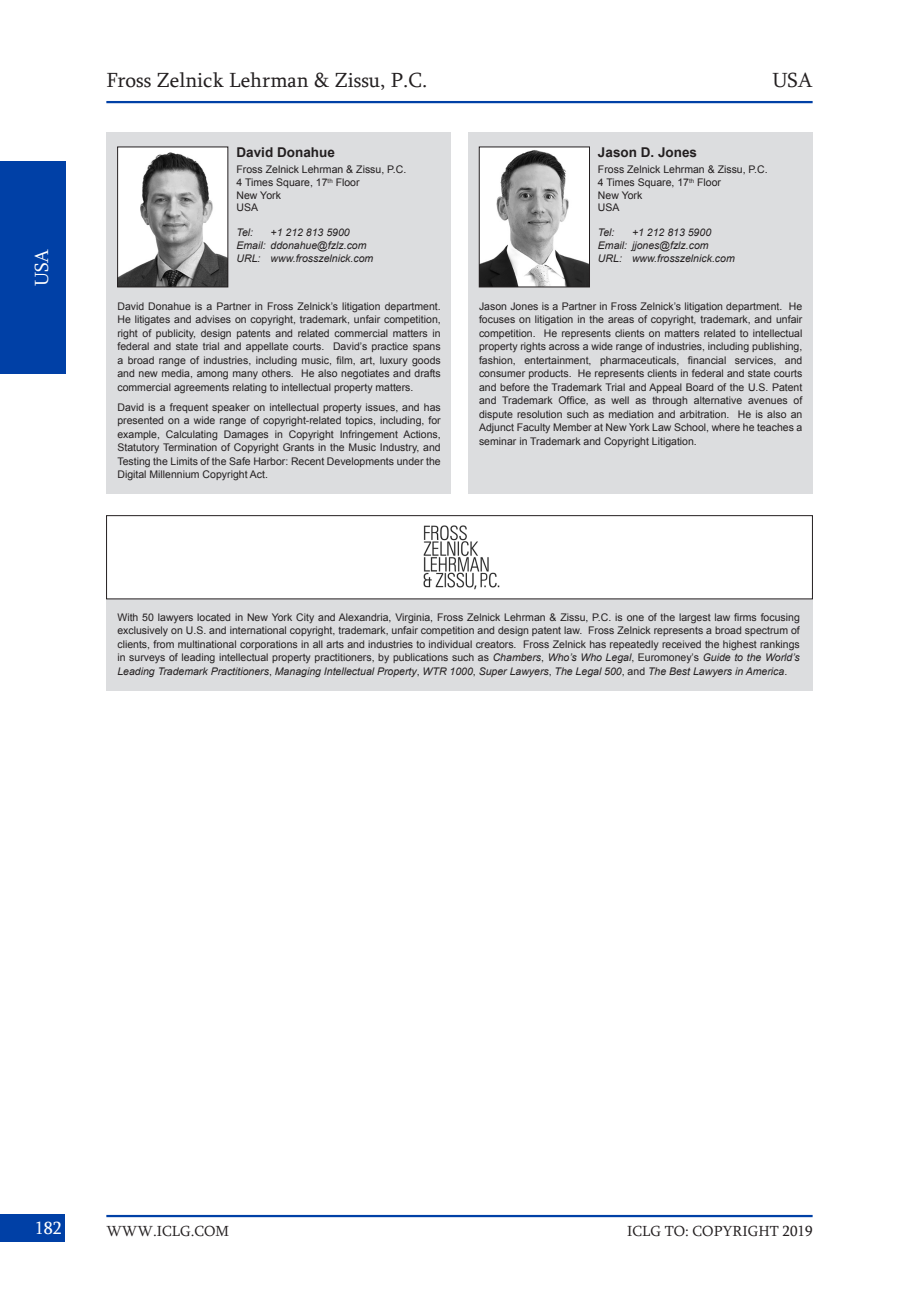
<style>
.page{position:relative;width:919px;height:1289px;background:#fff}
.page>*{position:absolute;margin:0;border:0;box-sizing:border-box;transform-origin:0 0}
.Top_-_Folio_left{font:21px "Sylfaen";color:#231f20}
.Top_-_Folio_right{font:21px "Sylfaen";color:#231f20}
.Country_tab{font:19.5px "Sylfaen";color:#fff}
.t1{font:18px "Sylfaen";color:#fff}
.t2{font:15px "Sylfaen";color:#231f20}
.BS_-_Author_name{font:700 13.5px "Arial";color:#231f20}
.BS_-_Author_Bio{font:10.5px/13.5px "Arial";color:#231f20;text-align:justify}
.BS_-_Company_details{font:10.5px/13.5px "Arial";color:#231f20;text-align:justify}
.BS_-_Author_Address{font:10.5px "Arial";color:#231f20}
.BS_-_Contact_details{font:italic 10.5px "Arial";color:#231f20}
.s1{font-style:italic}
</style>
<div class="page">
<div style="left:0;top:1214px;width:65px;height:28px;background:#0040a6"></div>
<hr style="left:106px;top:1214px;width:706px;height:3px;background:#0040a6">
<hr style="left:106px;top:101px;width:706px;height:2px;background:#0040a6">
<div style="left:106px;top:599px;width:706px;height:92px;background:#dcdddf"></div>
<img style="left:423px;top:525px;width:77px;height:65px">
<div style="left:106px;top:515px;width:706px;height:84px;border:1px solid #231f20"></div>
<div style="left:106px;top:132px;width:345px;height:361px;background:#dcdddf"></div>
<div style="left:468px;top:132px;width:344px;height:361px;background:#dcdddf"></div>
<img style="left:119px;top:149px;width:107px;height:136px">
<div style="left:117px;top:147px;width:111px;height:140px;border:1px solid #231f20"></div>
<img style="left:481px;top:149px;width:106px;height:136px">
<div style="left:479px;top:147px;width:110px;height:140px;border:1px solid #231f20"></div>
<div style="left:0;top:161px;width:66px;height:213px;background:#0040a6"></div>
<p class="Country_tab" style="left:29px;top:286px;width:39px;rotate:-90deg">USA</p>
<p class="Top_-_Folio_left" style="left:106px;top:66px;width:322px">Fross Zelnick Lehrman &amp; Zissu, P.C.</p>
<p class="Top_-_Folio_right" style="left:772px;top:66px;width:42px">USA</p>
<p class="BS_-_Author_name" style="left:236px;top:143px;width:100px">David Donahue</p>
<p class="BS_-_Author_Address" style="left:236px;top:163px;width:171px">Fross Zelnick Lehrman &amp; Zissu, P.C.</p>
<p class="BS_-_Author_Address" style="left:236px;top:175px;width:124px">4 Times Square, 17<sup>th</sup> Floor</p>
<p class="BS_-_Author_Address" style="left:236px;top:188px;width:46px">New York</p>
<p class="BS_-_Author_Address" style="left:236px;top:201px;width:23px">USA</p>
<p class="BS_-_Contact_details" style="left:236px;top:226px;width:18px">Tel:</p>
<p class="BS_-_Contact_details" style="left:270px;top:226px;width:81px">+1 212 813 5900</p>
<p class="BS_-_Contact_details" style="left:236px;top:238px;width:131px">Email: ddonahue@fzlz.com</p>
<p class="BS_-_Contact_details" style="left:236px;top:251px;width:138px">URL: www.frosszelnick.com</p>
<p class="BS_-_Author_Bio" style="left:117px;top:299px;width:325px">David Donahue is a Partner in Fross Zelnick’s litigation department.<br>He litigates and advises on copyright, trademark, unfair competition, right of publicity, design patents and related commercial matters in federal and state trial and appellate courts. David’s practice spans a broad range of industries, including music, film, art, luxury goods and new media, among many others. He also negotiates and drafts commercial agreements relating to intellectual property matters.</p>
<p class="BS_-_Author_Bio" style="left:117px;top:400px;width:325px">David is a frequent speaker on intellectual property issues, and has presented on a wide range of copyright-related topics, including, for example, Calculating Damages in Copyright Infringement Actions, Statutory Termination of Copyright Grants in the Music Industry, and Testing the Limits of the Safe Harbor: Recent Developments under the Digital Millennium Copyright Act.</p>
<p class="BS_-_Author_name" style="left:598px;top:143px;width:101px">Jason D. Jones</p>
<p class="BS_-_Author_Address" style="left:598px;top:163px;width:171px">Fross Zelnick Lehrman &amp; Zissu, P.C.</p>
<p class="BS_-_Author_Address" style="left:598px;top:175px;width:124px">4 Times Square, 17<sup>th</sup> Floor</p>
<p class="BS_-_Author_Address" style="left:598px;top:188px;width:46px">New York</p>
<p class="BS_-_Author_Address" style="left:598px;top:201px;width:23px">USA</p>
<p class="BS_-_Contact_details" style="left:598px;top:226px;width:18px">Tel:</p>
<p class="BS_-_Contact_details" style="left:632px;top:226px;width:81px">+1 212 813 5900</p>
<p class="BS_-_Contact_details" style="left:598px;top:238px;width:112px">Email: jjones@fzlz.com</p>
<p class="BS_-_Contact_details" style="left:598px;top:251px;width:138px">URL: www.frosszelnick.com</p>
<p class="BS_-_Author_Bio" style="left:479px;top:299px;width:325px">Jason Jones is a Partner in Fross Zelnick’s litigation department. He focuses on litigation in the areas of copyright, trademark, and unfair competition. He represents clients on matters related to intellectual property rights across a wide range of industries, including publishing, fashion, entertainment, pharmaceuticals, financial services, and consumer products. He represents clients in federal and state courts and before the Trademark Trial and Appeal Board of the U.S. Patent and Trademark Office, as well as through alternative avenues of dispute resolution such as mediation and arbitration. He is also an Adjunct Faculty Member at New York Law School, where he teaches a seminar in Trademark and Copyright Litigation.</p>
<p class="BS_-_Company_details" style="left:117px;top:610px;width:684px">With 50 lawyers located in New York City and Alexandria, Virginia, Fross Zelnick Lehrman &amp; Zissu, P.C. is one of the largest law firms focusing exclusively on U.S. and international copyright, trademark, unfair competition and design patent law. Fross Zelnick represents a broad spectrum of clients, from multinational corporations in all arts and industries to individual creators. Fross Zelnick has repeatedly received the highest rankings in surveys of leading intellectual property practitioners, by publications such as <span class="s1">Chambers</span>, <span class="s1">Who’s Who Legal</span>, Euromoney’s <span class="s1">Guide to the World’s Leading Trademark Practitioners</span>, <span class="s1">Managing Intellectual Property</span>, <span class="s1">WTR 1000</span>, <span class="s1">Super Lawyers</span>, <span class="s1">The Legal 500</span>, and <span class="s1">The Best Lawyers in America</span>.</p>
<h3 class="t1" style="left:35px;top:1215px;width:29px">182</h3>
<h3 class="t2" style="left:106px;top:1221px;width:124px">WWW.ICLG.COM</h3>
<h3 class="t2" style="left:627px;top:1221px;width:187px">ICLG TO: COPYRIGHT 2019</h3>
</div>
